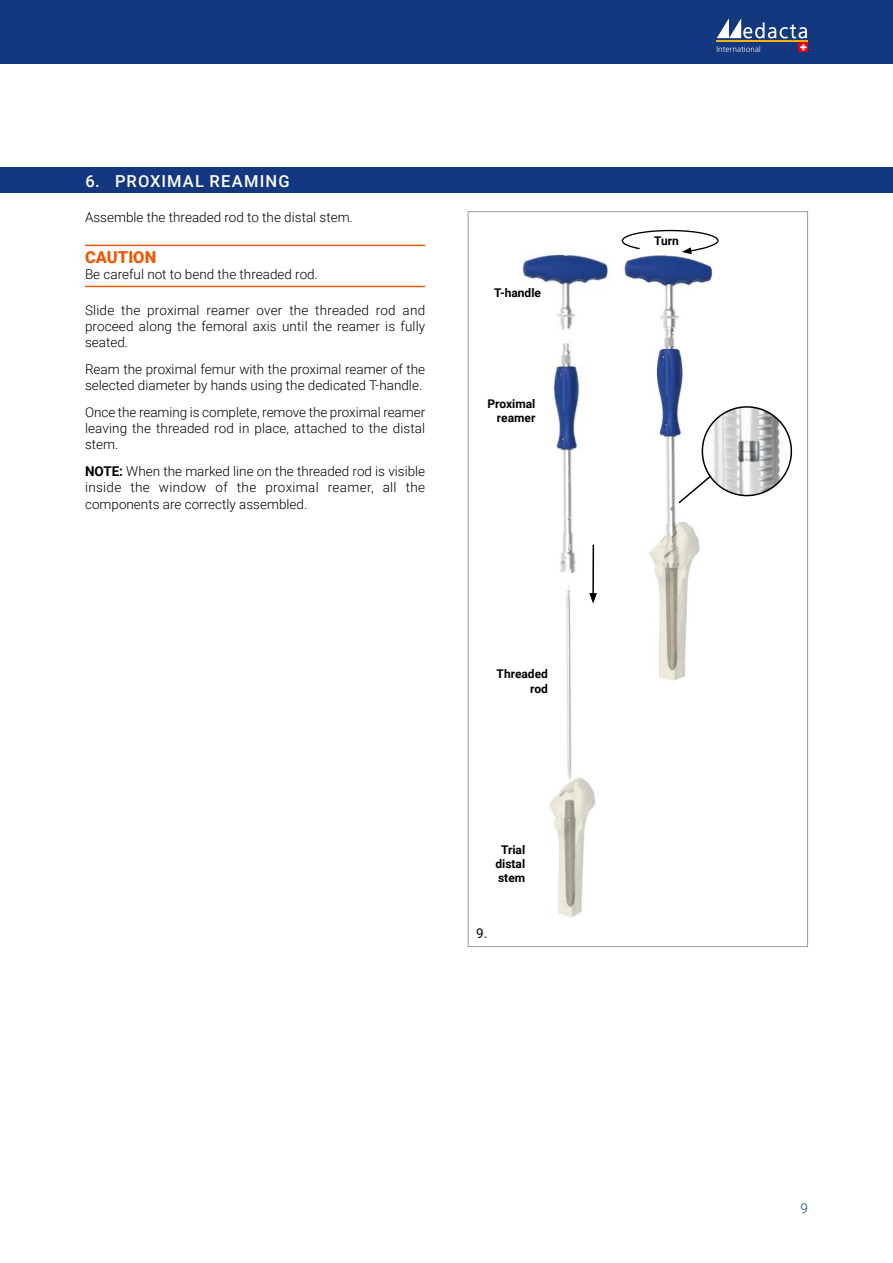
<style>
.page{position:relative;width:893px;height:1263px;background:#fff}
.page>*{position:absolute;margin:0;border:0;box-sizing:border-box;transform-origin:0 0}
.t1{font:500 16.5px "Roboto";letter-spacing:.07em;color:#fff}
.t2{font:900 16.5px "Roboto";color:#ea5b0b}
.t3{font:300 13.5px/16.2px "Roboto";color:#000;text-align:justify}
.t4{font:13.5px "Roboto";color:#000}
.t5{font:300 13.5px "Roboto";color:#14387f}
.t6{font:700 12px/14.4px "Roboto";color:#000;text-align:right}
.s1{font-weight:700}
</style>
<div class="page">
<div style="left:0;top:0;width:893px;height:64px;background:#14387f"></div>
<hr style="left:716px;top:40px;width:92px;height:1px;background:#f9b000">
<svg style="left:717px;top:18px;width:90px;height:20px"></svg>
<svg style="left:799px;top:43px;width:9px;height:9px"></svg>
<svg style="left:800px;top:44px;width:6px;height:6px"></svg>
<svg style="left:717px;top:46px;width:43px;height:6px"></svg>
<div style="left:0;top:168px;width:893px;height:25px;background:#14387f"></div>
<hr style="left:85px;top:245px;width:340px;height:1px;background:#ea5b0b">
<hr style="left:85px;top:286px;width:340px;height:1px;background:#ea5b0b">
<img style="left:522px;top:254px;width:86px;height:664px">
<img style="left:624px;top:254px;width:89px;height:427px">
<hr style="left:592px;top:545px;width:2px;height:50px;background:#000">
<svg style="left:589px;top:593px;width:8px;height:11px"></svg>
<svg style="left:621px;top:229px;width:98px;height:25px"></svg>
<img style="left:704px;top:407px;width:87px;height:89px">
<div style="left:702px;top:406px;width:90px;height:90px;border:2px solid #000;border-radius:50%"></div>
<svg style="left:677px;top:474px;width:35px;height:31px"></svg>
<p class="t1" style="left:85px;top:169px;width:206px">6. PROXIMAL REAMING</p>
<p class="t3" style="left:85px;top:209px;width:269px">Assemble the threaded rod to the distal stem.</p>
<p class="t2" style="left:85px;top:246px;width:73px">CAUTION</p>
<p class="t3" style="left:85px;top:266px;width:234px">Be careful not to bend the threaded rod.</p>
<p class="t3" style="left:85px;top:301px;width:342px">Slide the proximal reamer over the threaded rod and proceed along the femoral axis until the reamer is fully seated.</p>
<p class="t3" style="left:85px;top:360px;width:342px">Ream the proximal femur with the proximal reamer of the selected diameter by hands using the dedicated T-handle.</p>
<p class="t3" style="left:85px;top:403px;width:342px">Once the reaming is complete, remove the proximal reamer leaving the threaded rod in place, attached to the distal stem.</p>
<p class="t3" style="left:85px;top:463px;width:342px"><span class="s1">NOTE:</span> When the marked line on the threaded rod is visible inside the window of the proximal reamer, all the components are correctly assembled.</p>
<p class="t6" style="left:494px;top:285px;width:48px">T-handle</p>
<p class="t6" style="left:487px;top:396px;width:49px">Proximal reamer</p>
<p class="t6" style="left:497px;top:666px;width:53px">Threaded rod</p>
<p class="t6" style="left:495px;top:842px;width:31px;text-align:center">Trial distal stem</p>
<p class="t4" style="left:476px;top:923px;width:13px">9.</p>
<p class="t6" style="left:654px;top:233px;width:26px">Turn</p>
<p class="t5" style="left:800px;top:1198px;width:9px">9</p>
</div>
